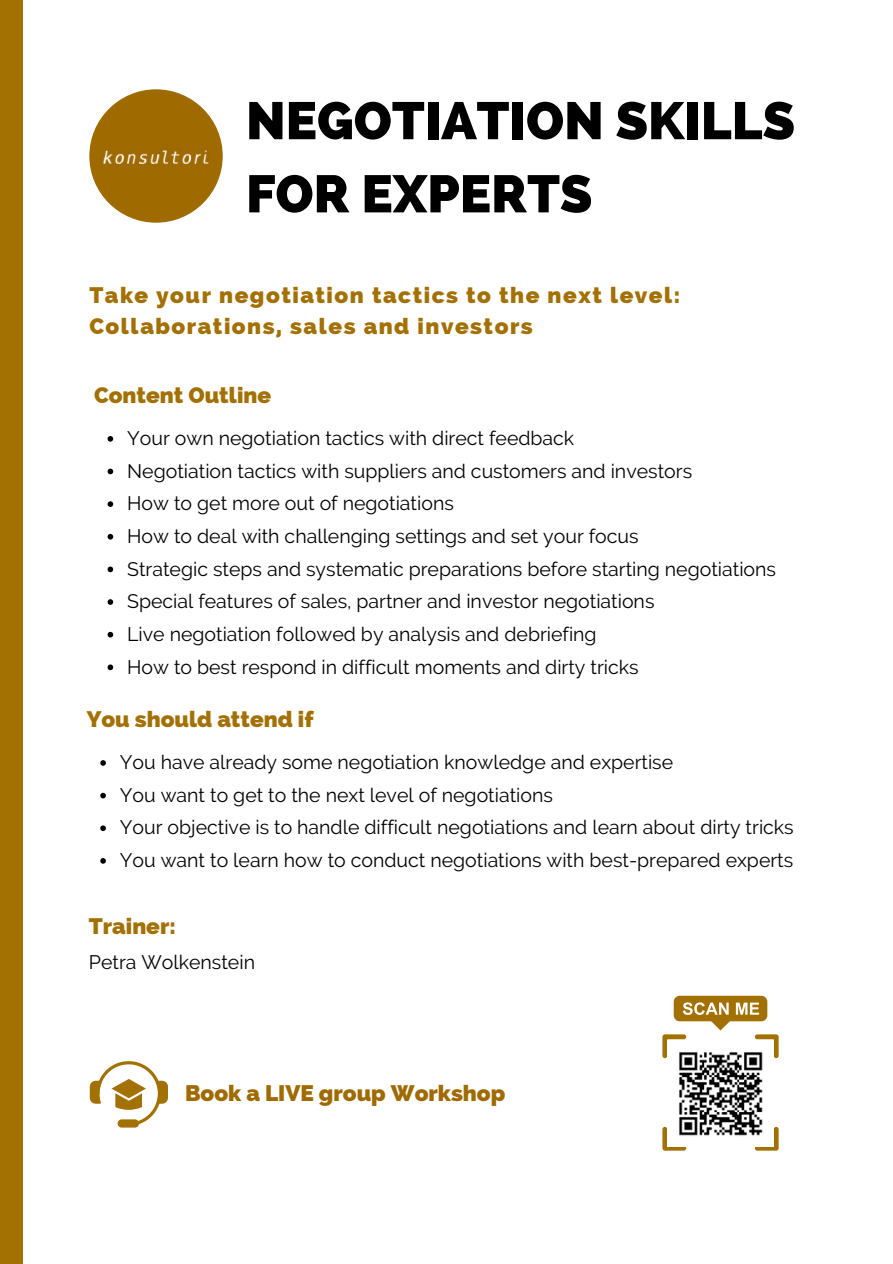
<style>
.page{position:relative;width:893px;height:1264px;background:#fff}
.page>*{position:absolute;margin:0;border:0;box-sizing:border-box;transform-origin:0 0}
.t1{font:800 52.5px/73.2px "Raleway";color:#000}
.t2{font:800 22.5px/30.3px "Raleway";letter-spacing:.07em;color:#a37003}
.t3{font:800 22.5px "Raleway";color:#a37003}
.t4{font:800 22.5px "Raleway";color:#9f6a00}
.t5{font:19.5px/32.7px "Raleway";color:#000}
</style>
<div class="page">
<div style="left:673px;top:995px;width:94px;height:26px;background:#a37003;border-radius:6px"></div>
<svg style="left:683px;top:1002px;width:45px;height:12px"></svg>
<svg style="left:735px;top:1002px;width:24px;height:12px"></svg>
<svg style="left:710px;top:1021px;width:20px;height:9px"></svg>
<svg style="left:754px;top:1034px;width:24px;height:24px"></svg>
<svg style="left:662px;top:1034px;width:24px;height:24px"></svg>
<svg style="left:662px;top:1126px;width:24px;height:24px"></svg>
<svg style="left:754px;top:1126px;width:24px;height:24px"></svg>
<img style="left:667px;top:1040px;width:106px;height:106px">
<svg style="left:108px;top:436px;width:5px;height:5px"></svg>
<svg style="left:108px;top:468px;width:5px;height:6px"></svg>
<svg style="left:108px;top:501px;width:5px;height:6px"></svg>
<svg style="left:108px;top:534px;width:5px;height:5px"></svg>
<svg style="left:108px;top:566px;width:5px;height:6px"></svg>
<svg style="left:108px;top:599px;width:5px;height:6px"></svg>
<svg style="left:108px;top:632px;width:5px;height:5px"></svg>
<svg style="left:108px;top:664px;width:5px;height:6px"></svg>
<svg style="left:100px;top:760px;width:6px;height:5px"></svg>
<svg style="left:100px;top:792px;width:6px;height:6px"></svg>
<svg style="left:100px;top:825px;width:6px;height:6px"></svg>
<svg style="left:100px;top:858px;width:6px;height:5px"></svg>
<svg style="left:90px;top:1061px;width:77px;height:66px"></svg>
<div style="left:89px;top:89px;width:134px;height:134px;background:#9f6a00;border-radius:50%"></div>
<img style="left:103px;top:150px;width:106px;height:14px">
<div style="left:0;top:0;width:22px;height:1263px;background:#a37002"></div>
<h1 class="t1" style="left:246px;top:84px;width:550px">NEGOTIATION SKILLS<br>FOR EXPERTS</h1>
<p class="t2" style="left:89px;top:280px;width:592px">Take your negotiation tactics to the next level:<br>Collaborations, sales and investors</p>
<p class="t3" style="left:94px;top:382px;width:178px">Content Outline</p>
<p class="t5" style="left:127px;top:422px;width:650px">Your own negotiation tactics with direct feedback<br>Negotiation tactics with suppliers and customers and investors<br>How to get more out of negotiations<br>How to deal with challenging settings and set your focus<br>Strategic steps and systematic preparations before starting negotiations Special features of sales, partner and investor negotiations<br>Live negotiation followed by analysis and debriefing<br>How to best respond in difficult moments and dirty tricks</p>
<p class="t3" style="left:87px;top:705px;width:228px">You should attend if</p>
<p class="t5" style="left:120px;top:746px;width:675px">You have already some negotiation knowledge and expertise<br>You want to get to the next level of negotiations<br>Your objective is to handle difficult negotiations and learn about dirty tricks You want to learn how to conduct negotiations with best-prepared experts</p>
<p class="t3" style="left:89px;top:912px;width:88px">Trainer:</p>
<p class="t5" style="left:89px;top:945px;width:168px">Petra Wolkenstein</p>
<p class="t4" style="left:185px;top:1079px;width:322px">Book a LIVE group Workshop</p>
</div>
